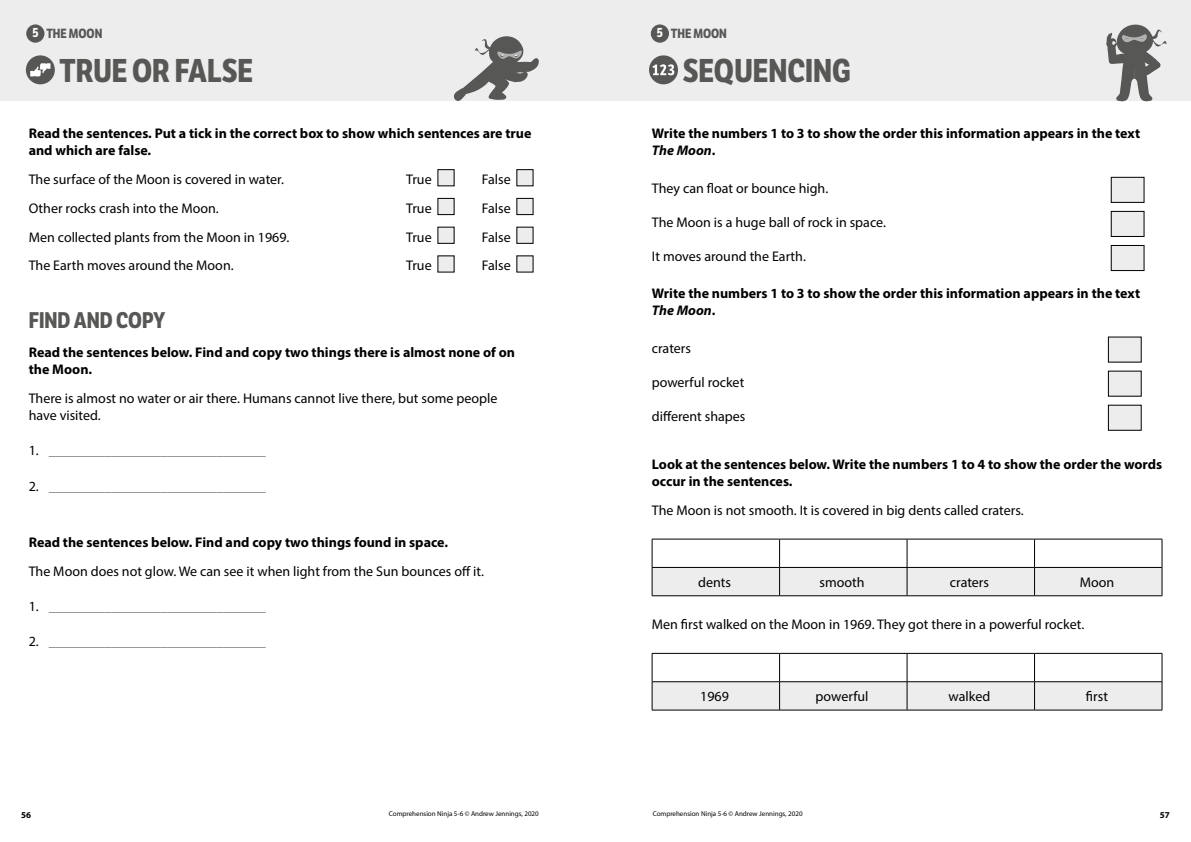
<style>
.page{position:relative;width:1191px;height:842px;background:#fff}
.page>*{position:absolute;margin:0;border:0;box-sizing:border-box;transform-origin:0 0}
.t1{font:700 32px "LFT Etica Condensed";color:#575756}
.t2{font:700 22px "LFT Etica Condensed";color:#575756}
.t3{font:14px/28.7px "Myriad Pro";color:#000}
.t4{font:700 14px/17.4px "Myriad Pro";color:#000}
.t5{font:14px "Myriad Pro";color:#706f6f}
.t6{font:700 12.9px "LFT Etica Condensed";color:#575756}
.t7{font:700 9px "Myriad Pro";color:#000}
.t8{font:7px "Myriad Pro";color:#000}
.s1{color:#fff}
.s2{color:#000}
.s3{font-style:italic}
</style>
<div class="page">
<div style="left:0;top:0;width:1191px;height:101px;background:#ededed"></div>
<div style="left:26px;top:55px;width:29px;height:29px;background:#575756;border-radius:50%"></div>
<svg style="left:30px;top:63px;width:20px;height:13px"></svg>
<svg style="left:454px;top:36px;width:85px;height:65px"></svg>
<div style="left:1111px;top:177px;width:33px;height:25px;background:#ededed"></div>
<div style="left:1111px;top:177px;width:33px;height:26px;border:1px solid #000"></div>
<div style="left:1111px;top:211px;width:33px;height:25px;background:#ededed"></div>
<div style="left:1111px;top:211px;width:33px;height:26px;border:1px solid #000"></div>
<div style="left:1111px;top:245px;width:33px;height:26px;background:#ededed"></div>
<div style="left:1111px;top:245px;width:33px;height:26px;border:1px solid #000"></div>
<div style="left:1108px;top:337px;width:33px;height:25px;background:#ededed"></div>
<div style="left:1108px;top:371px;width:33px;height:25px;background:#ededed"></div>
<div style="left:1108px;top:405px;width:33px;height:25px;background:#ededed"></div>
<svg style="left:652px;top:539px;width:510px;height:56px"></svg>
<hr style="left:652px;top:595px;width:127px;height:1px;background:#000">
<hr style="left:779px;top:595px;width:128px;height:1px;background:#000">
<hr style="left:907px;top:595px;width:127px;height:1px;background:#000">
<hr style="left:1034px;top:595px;width:128px;height:1px;background:#000">
<svg style="left:652px;top:653px;width:510px;height:57px"></svg>
<hr style="left:652px;top:710px;width:127px;height:1px;background:#000">
<hr style="left:779px;top:710px;width:128px;height:1px;background:#000">
<hr style="left:907px;top:710px;width:127px;height:1px;background:#000">
<hr style="left:1034px;top:710px;width:128px;height:1px;background:#000">
<div style="left:649px;top:55px;width:29px;height:29px;background:#575756;border-radius:50%"></div>
<svg style="left:652px;top:64px;width:22px;height:11px"></svg>
<div style="left:438px;top:170px;width:16px;height:16px;background:#ededed"></div>
<div style="left:517px;top:170px;width:16px;height:16px;background:#ededed"></div>
<div style="left:438px;top:198px;width:16px;height:17px;background:#ededed"></div>
<div style="left:437px;top:198px;width:17px;height:17px;border:1px solid #000"></div>
<div style="left:517px;top:198px;width:16px;height:17px;background:#ededed"></div>
<div style="left:516px;top:198px;width:17px;height:17px;border:1px solid #000"></div>
<div style="left:438px;top:227px;width:16px;height:16px;background:#ededed"></div>
<div style="left:517px;top:227px;width:16px;height:16px;background:#ededed"></div>
<div style="left:438px;top:256px;width:16px;height:16px;background:#ededed"></div>
<div style="left:517px;top:256px;width:16px;height:16px;background:#ededed"></div>
<div style="left:26px;top:24px;width:18px;height:19px;background:#575756;border-radius:50%"></div>
<div style="left:651px;top:24px;width:18px;height:19px;background:#575756;border-radius:50%"></div>
<svg style="left:1106px;top:24px;width:60px;height:78px"></svg>
<p class="t6" style="left:32px;top:25px;width:71px"><span class="s1">5</span> THE MOON</p>
<p class="t6" style="left:657px;top:25px;width:71px"><span class="s1">5</span> THE MOON</p>
<h1 class="t1" style="left:60px;top:52px;width:195px">TRUE OR FALSE</h1>
<p class="t4" style="left:29px;top:124px;width:504px">Read the sentences. Put a tick in the correct box to show which sentences are true and which are false.</p>
<p class="t3" style="left:29px;top:165px;width:262px">The surface of the Moon is covered in water.<br>Other rocks crash into the Moon.<br>Men collected plants from the Moon in 1969.<br>The Earth moves around the Moon.</p>
<p class="t3" style="left:406px;top:165px;width:27px">True</p>
<p class="t3" style="left:482px;top:165px;width:30px">False</p>
<p class="t3" style="left:406px;top:194px;width:27px">True</p>
<p class="t3" style="left:482px;top:194px;width:30px">False</p>
<p class="t3" style="left:406px;top:222px;width:27px">True</p>
<p class="t3" style="left:482px;top:222px;width:30px">False</p>
<p class="t3" style="left:406px;top:251px;width:27px">True</p>
<p class="t3" style="left:482px;top:251px;width:30px">False</p>
<h2 class="t2" style="left:29px;top:307px;width:138px">FIND AND COPY</h2>
<p class="t4" style="left:29px;top:343px;width:488px">Read the sentences below. Find and copy two things there is almost none of on the Moon.</p>
<p class="t3" style="left:29px;top:389px;width:470px;line-height:17.4px">There is almost no water or air there. Humans cannot live there, but some people have visited.</p>
<p class="t5" style="left:29px;top:442px;width:239px"><span class="s2">1.</span> _______________________________</p>
<p class="t5" style="left:29px;top:477px;width:239px"><span class="s2">2.</span> _______________________________</p>
<p class="t4" style="left:29px;top:533px;width:421px">Read the sentences below. Find and copy two things found in space.</p>
<p class="t3" style="left:29px;top:557px;width:457px">The Moon does not glow. We can see it when light from the Sun bounces off it.</p>
<p class="t5" style="left:29px;top:598px;width:239px"><span class="s2">1.</span> _______________________________</p>
<p class="t5" style="left:29px;top:633px;width:239px"><span class="s2">2.</span> _______________________________</p>
<h1 class="t1" style="left:682px;top:52px;width:170px">SEQUENCING</h1>
<p class="t4" style="left:652px;top:124px;width:490px">Write the numbers 1 to 3 to show the order this information appears in the text<br><span class="s3">The Moon</span>.</p>
<p class="t3" style="left:652px;top:174px;width:178px">They can float or bounce high.</p>
<p class="t3" style="left:652px;top:208px;width:236px">The Moon is a huge ball of rock in space.</p>
<p class="t3" style="left:652px;top:242px;width:156px">It moves around the Earth.</p>
<p class="t4" style="left:652px;top:284px;width:490px">Write the numbers 1 to 3 to show the order this information appears in the text<br><span class="s3">The Moon</span>.</p>
<p class="t3" style="left:652px;top:334px;width:41px">craters</p>
<p class="t3" style="left:652px;top:368px;width:94px">powerful rocket</p>
<p class="t3" style="left:652px;top:402px;width:95px">different shapes</p>
<p class="t4" style="left:652px;top:455px;width:512px">Look at the sentences below. Write the numbers 1 to 4 to show the order the words occur in the sentences.</p>
<p class="t3" style="left:652px;top:496px;width:373px">The Moon is not smooth. It is covered in big dents called craters.</p>
<p class="t3" style="left:698px;top:568px;width:34px">dents</p>
<p class="t3" style="left:819px;top:568px;width:46px">smooth</p>
<p class="t3" style="left:950px;top:568px;width:41px">craters</p>
<p class="t3" style="left:1079px;top:568px;width:36px">Moon</p>
<p class="t3" style="left:652px;top:610px;width:434px">Men first walked on the Moon in 1969. They got there in a powerful rocket.</p>
<p class="t3" style="left:700px;top:682px;width:30px">1969</p>
<p class="t3" style="left:815px;top:682px;width:54px">powerful</p>
<p class="t3" style="left:948px;top:682px;width:43px">walked</p>
<p class="t3" style="left:1086px;top:682px;width:24px">first</p>
<p class="t7" style="left:21px;top:809px;width:11px">56</p>
<p class="t8" style="left:389px;top:809px;width:151px">Comprehension Ninja 5-6 © Andrew Jennings, 2020</p>
<p class="t8" style="left:652px;top:809px;width:151px">Comprehension Ninja 5-6 © Andrew Jennings, 2020</p>
<p class="t7" style="left:1159px;top:809px;width:11px">57</p>
</div>
